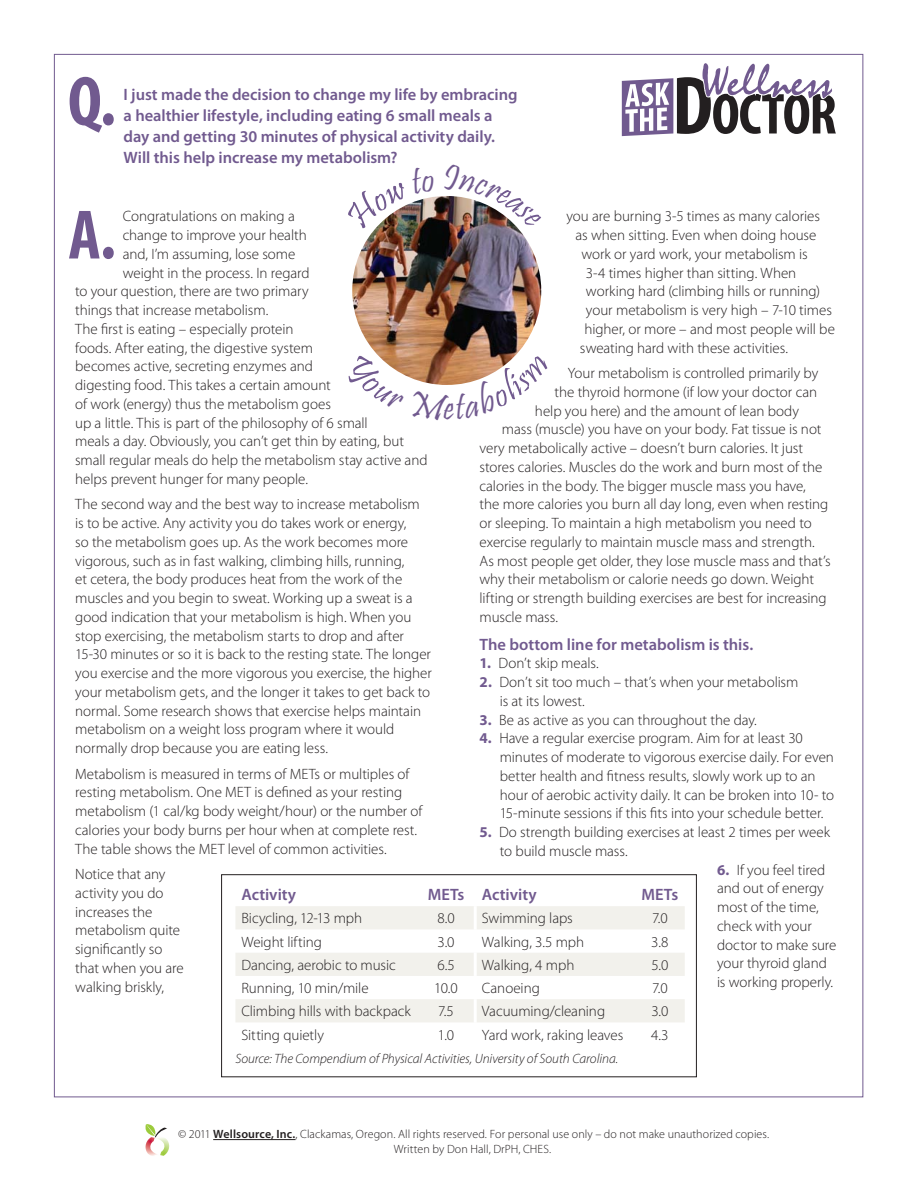
<style>
.page{position:relative;width:918px;height:1188px;background:#fff}
.page>*{position:absolute;margin:0;border:0;box-sizing:border-box;transform-origin:0 0}
.t1{font:700 condensed 70.5px "Myriad Pro";color:#715a8f}
.t2{font:600 16.5px/21px "Myriad Pro";letter-spacing:-.005em;color:#715a8f}
.t3{font:300 15px/18.8px "Myriad Pro";letter-spacing:-.005em;color:#231f20}
.t4{font:italic 300 13.5px "Myriad Pro";color:#231f20}
.t5{font:300 12px/15px "Myriad Pro";letter-spacing:.005em;color:#231f20;text-align:center}
.s1{font-weight:700;color:#715a8f}
.s2{font-weight:600}
</style>
<div class="page">
<svg style="left:622px;top:53px;width:214px;height:83px"></svg>
<img style="left:352px;top:196px;width:189px;height:189px;border-radius:95px">
<hr style="left:213px;top:1139px;width:83px;height:1px;background:#231f20">
<svg style="left:145px;top:1124px;width:25px;height:32px"></svg>
<svg style="left:235px;top:906px;width:450px;height:116px;fill:#f2f1ec"></svg>
<hr style="left:474px;top:906px;width:3px;height:23px;background:#fff">
<hr style="left:474px;top:929px;width:3px;height:24px;background:#fff">
<hr style="left:474px;top:953px;width:3px;height:23px;background:#fff">
<hr style="left:474px;top:976px;width:3px;height:23px;background:#fff">
<hr style="left:474px;top:999px;width:3px;height:23px;background:#fff">
<div style="left:221px;top:874px;width:476px;height:203px;border:1px solid #231f20"></div>
<svg style="left:375px;top:352px;width:29px;height:23px"></svg>
<svg style="left:410px;top:355px;width:106px;height:30px"></svg>
<img style="left:375px;top:196px;width:60px;height:33px">
<img style="left:444px;top:196px;width:75px;height:33px">
<h1 class="t1" style="left:68px;top:57px;width:50px">Q.</h1>
<p class="t2" style="left:124px;top:84px;width:396px">I just made the decision to change my life by embracing a healthier lifestyle, including eating 6 small meals a day and getting 30 minutes of physical activity daily.<br>Will this help increase my metabolism?</p>
<p class="t3" style="left:123px;top:207px;width:174px">Congratulations on making a</p>
<p class="t3" style="left:123px;top:226px;width:186px">change to improve your health</p>
<p class="t3" style="left:123px;top:244px;width:174px">and, I’m assuming, lose some</p>
<p class="t3" style="left:123px;top:263px;width:188px">weight in the process. In regard</p>
<p class="t3" style="left:75px;top:282px;width:235px">to your question, there are two primary</p>
<p class="t3" style="left:75px;top:301px;width:195px">things that increase metabolism.</p>
<p class="t3" style="left:75px;top:319px;width:220px">The first is eating – especially protein</p>
<p class="t3" style="left:75px;top:338px;width:239px">foods. After eating, the digestive system</p>
<p class="t3" style="left:75px;top:357px;width:239px">becomes active, secreting enzymes and</p>
<p class="t3" style="left:75px;top:376px;width:257px">digesting food. This takes a certain amount</p>
<p class="t3" style="left:75px;top:394px;width:257px">of work (energy) thus the metabolism goes</p>
<p class="t3" style="left:75px;top:413px;width:294px">up a little. This is part of the philosophy of 6 small</p>
<p class="t3" style="left:75px;top:432px;width:330px">meals a day. Obviously, you can’t get thin by eating, but</p>
<p class="t3" style="left:75px;top:451px;width:354px">small regular meals do help the metabolism stay active and</p>
<p class="t3" style="left:75px;top:469px;width:234px">helps prevent hunger for many people.</p>
<p class="t3" style="left:75px;top:495px;width:358px">The second way and the best way to increase metabolism is to be active. Any activity you do takes work or energy,<br>so the metabolism goes up. As the work becomes more vigorous, such as in fast walking, climbing hills, running,<br>et cetera, the body produces heat from the work of the muscles and you begin to sweat. Working up a sweat is a good indication that your metabolism is high. When you stop exercising, the metabolism starts to drop and after 15-30 minutes or so it is back to the resting state. The longer you exercise and the more vigorous you exercise, the higher your metabolism gets, and the longer it takes to get back to normal. Some research shows that exercise helps maintain metabolism on a weight loss program where it would normally drop because you are eating less.</p>
<p class="t3" style="left:75px;top:764px;width:349px">Metabolism is measured in terms of METs or multiples of resting metabolism. One MET is defined as your resting metabolism (1 cal/kg body weight/hour) or the number of calories your body burns per hour when at complete rest.<br>The table shows the MET level of common activities.</p>
<p class="t3" style="left:75px;top:865px;width:110px">Notice that any activity you do increases the metabolism quite significantly so that when you are walking briskly,</p>
<p class="t3" style="left:566px;top:207px;width:255px">you are burning 3-5 times as many calories</p>
<p class="t3" style="left:575px;top:226px;width:243px">as when sitting. Even when doing house</p>
<p class="t3" style="left:581px;top:244px;width:228px">work or yard work, your metabolism is</p>
<p class="t3" style="left:586px;top:263px;width:212px">3-4 times higher than sitting. When</p>
<p class="t3" style="left:586px;top:282px;width:236px">working hard (climbing hills or running)</p>
<p class="t3" style="left:586px;top:301px;width:248px">your metabolism is very high – 7-10 times</p>
<p class="t3" style="left:584px;top:319px;width:252px">higher, or more – and most people will be</p>
<p class="t3" style="left:580px;top:338px;width:210px">sweating hard with these activities.</p>
<p class="t3" style="left:568px;top:364px;width:252px">Your metabolism is controlled primarily by</p>
<p class="t3" style="left:554px;top:382px;width:264px">the thyroid hormone (if low your doctor can</p>
<p class="t3" style="left:535px;top:401px;width:266px">help you here) and the amount of lean body</p>
<p class="t3" style="left:502px;top:420px;width:321px">mass (muscle) you have on your body. Fat tissue is not</p>
<p class="t3" style="left:479px;top:439px;width:325px">very metabolically active – doesn’t burn calories. It just</p>
<p class="t3" style="left:479px;top:457px;width:344px">stores calories. Muscles do the work and burn most of the</p>
<p class="t3" style="left:479px;top:476px;width:328px">calories in the body. The bigger muscle mass you have,</p>
<p class="t3" style="left:479px;top:495px;width:350px">the more calories you burn all day long, even when resting</p>
<p class="t3" style="left:479px;top:514px;width:334px">or sleeping. To maintain a high metabolism you need to</p>
<p class="t3" style="left:479px;top:532px;width:337px">exercise regularly to maintain muscle mass and strength.</p>
<p class="t3" style="left:479px;top:551px;width:353px">As most people get older, they lose muscle mass and that’s</p>
<p class="t3" style="left:479px;top:570px;width:336px">why their metabolism or calorie needs go down. Weight</p>
<p class="t3" style="left:479px;top:589px;width:349px">lifting or strength building exercises are best for increasing</p>
<p class="t3" style="left:479px;top:607px;width:80px">muscle mass.</p>
<p class="t2" style="left:479px;top:633px;width:275px">The bottom line for metabolism is this.</p>
<p class="t3" style="left:479px;top:654px;width:121px"><span class="s1">1.</span> Don’t skip meals.</p>
<p class="t3" style="left:500px;top:673px;width:300px;text-indent:-20px"><span class="s1">2.</span> Don’t sit too much – that’s when your metabolism is at its lowest.</p>
<p class="t3" style="left:479px;top:710px;width:279px"><span class="s1">3.</span> Be as active as you can throughout the day.</p>
<p class="t3" style="left:500px;top:729px;width:336px;text-indent:-20px"><span class="s1">4.</span> Have a regular exercise program. Aim for at least 30 minutes of moderate to vigorous exercise daily. For even better health and fitness results, slowly work up to an hour of aerobic activity daily. It can be broken into 10- to 15-minute sessions if this fits into your schedule better.</p>
<p class="t3" style="left:500px;top:823px;width:332px;text-indent:-20px"><span class="s1">5.</span> Do strength building exercises at least 2 times per week to build muscle mass.</p>
<p class="t3" style="left:717px;top:860px;width:121px"><span class="s1">6.</span> If you feel tired and out of energy most of the time, check with your doctor to make sure your thyroid gland is working properly.</p>
<h1 class="t1" style="left:68px;top:191px;width:49px">A.</h1>
<p class="t2" style="left:241px;top:884px;width:56px">Activity</p>
<p class="t2" style="left:428px;top:884px;width:111px">METs Activity</p>
<p class="t2" style="left:642px;top:884px;width:38px">METs</p>
<p class="t3" style="left:241px;top:909px;width:122px">Bicycling, 12-13 mph</p>
<p class="t3" style="left:437px;top:909px;width:19px">8.0</p>
<p class="t3" style="left:482px;top:909px;width:92px">Swimming laps</p>
<p class="t3" style="left:652px;top:909px;width:17px">7.0</p>
<p class="t3" style="left:241px;top:932px;width:82px">Weight lifting</p>
<p class="t3" style="left:437px;top:932px;width:19px">3.0</p>
<p class="t3" style="left:482px;top:932px;width:104px">Walking, 3.5 mph</p>
<p class="t3" style="left:651px;top:932px;width:19px">3.8</p>
<p class="t3" style="left:241px;top:955px;width:156px">Dancing, aerobic to music</p>
<p class="t3" style="left:437px;top:955px;width:19px">6.5</p>
<p class="t3" style="left:482px;top:955px;width:94px">Walking, 4 mph</p>
<p class="t3" style="left:651px;top:955px;width:18px">5.0</p>
<p class="t3" style="left:241px;top:979px;width:129px">Running, 10 min/mile</p>
<p class="t3" style="left:434px;top:979px;width:25px">10.0</p>
<p class="t3" style="left:482px;top:979px;width:59px">Canoeing</p>
<p class="t3" style="left:652px;top:979px;width:17px">7.0</p>
<p class="t3" style="left:241px;top:1002px;width:171px">Climbing hills with backpack</p>
<p class="t3" style="left:438px;top:1002px;width:17px">7.5</p>
<p class="t3" style="left:482px;top:1002px;width:125px">Vacuuming/cleaning</p>
<p class="t3" style="left:651px;top:1002px;width:19px">3.0</p>
<p class="t3" style="left:241px;top:1025px;width:84px">Sitting quietly</p>
<p class="t3" style="left:438px;top:1025px;width:18px">1.0</p>
<p class="t3" style="left:482px;top:1025px;width:143px">Yard work, raking leaves</p>
<p class="t3" style="left:651px;top:1025px;width:19px">4.3</p>
<p class="t4" style="left:235px;top:1050px;width:384px">Source: The Compendium of Physical Activities, University of South Carolina.</p>
<p class="t5" style="left:178px;top:1127px;width:593px">© 2011 <span class="s2">Wellsource, Inc.</span>, Clackamas, Oregon. All rights reserved. For personal use only – do not make unauthorized copies.<br>Written by Don Hall, DrPH, CHES.</p>
</div>
